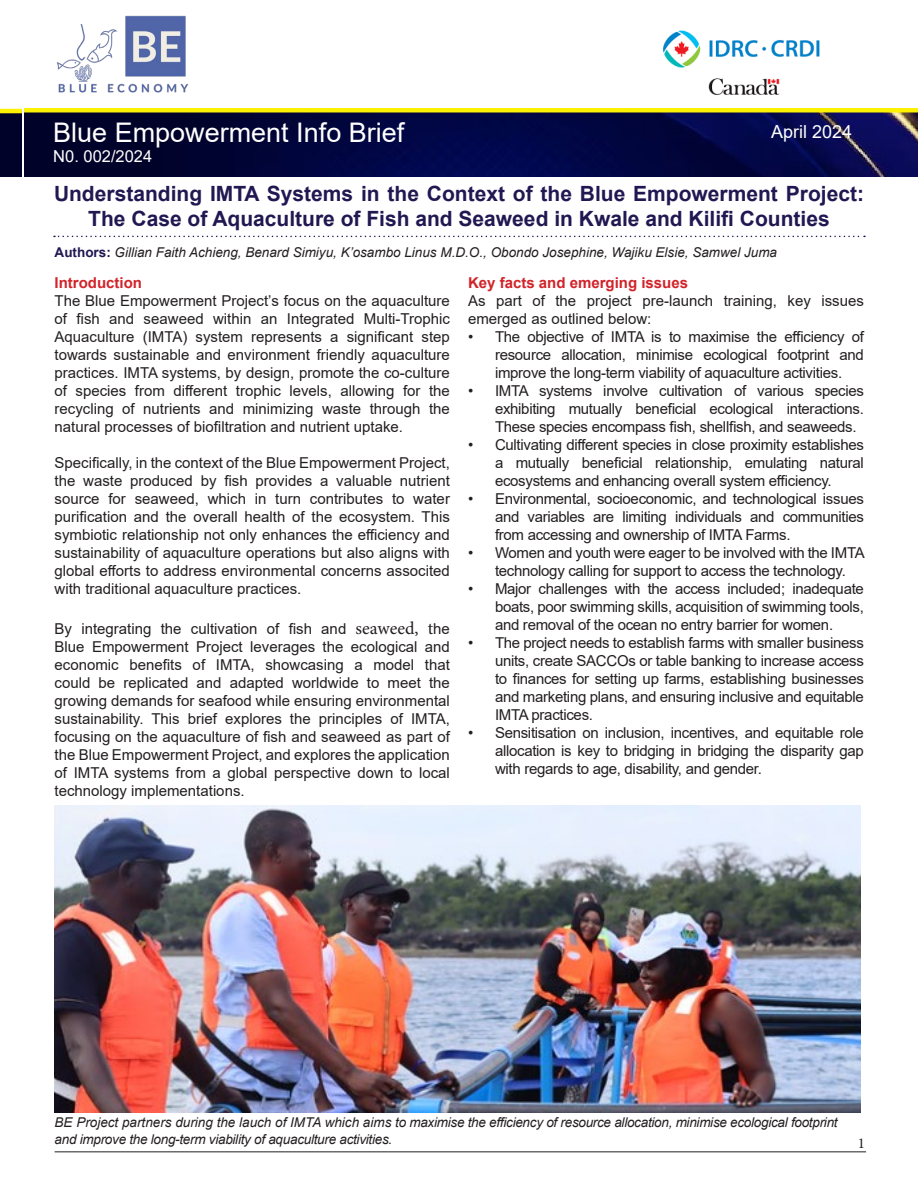
<style>
.page{position:relative;width:918px;height:1188px;background:#fff}
.page>*{position:absolute;margin:0;border:0;box-sizing:border-box;transform-origin:0 0}
.t1{font:27px "Arial";color:#fff}
.t2{font:700 21px/25.2px "Arial";color:#211852;text-align:center}
.t3{font:18px "Arial";color:#fff}
.t4{font:16.5px "Arial";color:#fff}
.t5{font:15px/18px "Arial";letter-spacing:-.02em;color:#231f20;text-align:justify}
.t6{font:15px/18px "Arial";color:#231f20}
.t7{font:700 15px "Arial";color:#d1232a}
.t8{font:15px "Minion Pro";color:#231f20}
.t9{font:italic 13.5px "Arial";letter-spacing:-.02em;color:#231f20}
.t10{font:italic 13.5px "Arial";color:#231f20}
.s1{font-weight:700;font-style:normal;color:#211852}
.s2{font-family:"Minion Pro";font-size:18px}
</style>
<div class="page">
<img style="left:24px;top:108px;width:893px;height:69px">
<div style="left:0;top:111px;width:22px;height:66px;background:#000229"></div>
<hr style="left:0;top:109px;width:22px;height:4px;background:#fff101">
<img style="left:663px;top:30px;width:157px;height:65px">
<img style="left:30px;top:15px;width:184px;height:131px">
<svg style="left:54px;top:236px;width:811px;height:1px"></svg>
<hr style="left:55px;top:1152px;width:811px;height:1px;background:#231f20">
<img style="left:54px;top:805px;width:807px;height:308px">
<p class="t1" style="left:53px;top:114px;width:353px">Blue Empowerment Info Brief</p>
<p class="t4" style="left:53px;top:145px;width:101px">N0. 002/2024</p>
<p class="t3" style="left:771px;top:119px;width:83px">April 2024</p>
<p class="t2" style="left:54px;top:182px;width:812px">Understanding IMTA Systems in the Context of the Blue Empowerment Project:<br>The Case of Aquaculture of Fish and Seaweed in Kwale and Kilifi Counties</p>
<p class="t10" style="left:55px;top:243px;width:724px"><span class="s1">Authors:</span> Gillian Faith Achieng, Benard Simiyu, K’osambo Linus M.D.O., Obondo Josephine, Wajiku Elsie, Samwel Juma</p>
<p class="t7" style="left:55px;top:273px;width:89px">Introduction</p>
<p class="t5" style="left:55px;top:292px;width:397px">The Blue Empowerment Project’s focus on the aquaculture of fish and seaweed within an Integrated Multi-Trophic Aquaculture (IMTA) system represents a significant step towards sustainable and environment friendly aquaculture practices. IMTA systems, by design, promote the co-culture of species from different trophic levels, allowing for the recycling of nutrients and minimizing waste through the natural processes of biofiltration and nutrient uptake.</p>
<p class="t5" style="left:55px;top:454px;width:397px">Specifically, in the context of the Blue Empowerment Project, the waste produced by fish provides a valuable nutrient source for seaweed, which in turn contributes to water purification and the overall health of the ecosystem. This symbiotic relationship not only enhances the efficiency and sustainability of aquaculture operations but also aligns with global efforts to address environmental concerns associted with traditional aquaculture practices.</p>
<p class="t5" style="left:55px;top:620px;width:397px">By integrating the cultivation of fish and <span class="s2">seaweed, t</span>he Blue Empowerment Project leverages the ecological and economic benefits of IMTA, showcasing a model that could be replicated and adapted worldwide to meet the growing demands for seafood while ensuring environmental sustainability. This brief explores the principles of IMTA, focusing on the aquaculture of fish and seaweed as part of the Blue Empowerment Project, and explores the application of IMTA systems from a global perspective down to local technology implementations.</p>
<p class="t7" style="left:468px;top:272px;width:222px">Key facts and emerging issues</p>
<p class="t6" style="left:468px;top:291px;width:397px">As part of the project pre-launch training, key issues emerged as outlined below:</p>
<p class="t5" style="left:495px;top:327px;width:370px;text-indent:-27px">• The objective of IMTA is to maximise the efficiency of resource allocation, minimise ecological footprint and improve the long-term viability of aquaculture activities.</p>
<p class="t5" style="left:495px;top:381px;width:370px;text-indent:-27px">• IMTA systems involve cultivation of various species exhibiting mutually beneficial ecological interactions.<br>These species encompass fish, shellfish, and seaweeds.</p>
<p class="t5" style="left:495px;top:435px;width:370px;text-indent:-27px">• Cultivating different species in close proximity establishes a mutually beneficial relationship, emulating natural ecosystems and enhancing overall system efficiency.</p>
<p class="t5" style="left:495px;top:489px;width:370px;text-indent:-27px">• Environmental, socioeconomic, and technological issues and variables are limiting individuals and communities from accessing and ownership of IMTA Farms.</p>
<p class="t5" style="left:468px;top:543px;width:398px;text-align:center">• Women and youth were eager to be involved with the IMTA technology calling for support to access the technology.</p>
<p class="t5" style="left:495px;top:579px;width:370px;text-indent:-27px">• Major challenges with the access included; inadequate boats, poor swimming skills, acquisition of swimming tools, and removal of the ocean no entry barrier for women.</p>
<p class="t5" style="left:495px;top:633px;width:370px;text-indent:-27px">• The project needs to establish farms with smaller business units, create SACCOs or table banking to increase access to finances for setting up farms, establishing businesses and marketing plans, and ensuring inclusive and equitable IMTA practices.</p>
<p class="t5" style="left:495px;top:723px;width:370px;text-indent:-27px">• Sensitisation on inclusion, incentives, and equitable role allocation is key to bridging in bridging the disparity gap with regards to age, disability, and gender.</p>
<p class="t9" style="left:55px;top:1114px;width:785px">BE Project partners during the lauch of IMTA which aims to maximise the efficiency of resource allocation, minimise ecological footprint</p>
<p class="t9" style="left:55px;top:1130px;width:339px">and improve the long-term viability of aquaculture activities.</p>
<p class="t8" style="left:858px;top:1133px;width:9px">1</p>
</div>
